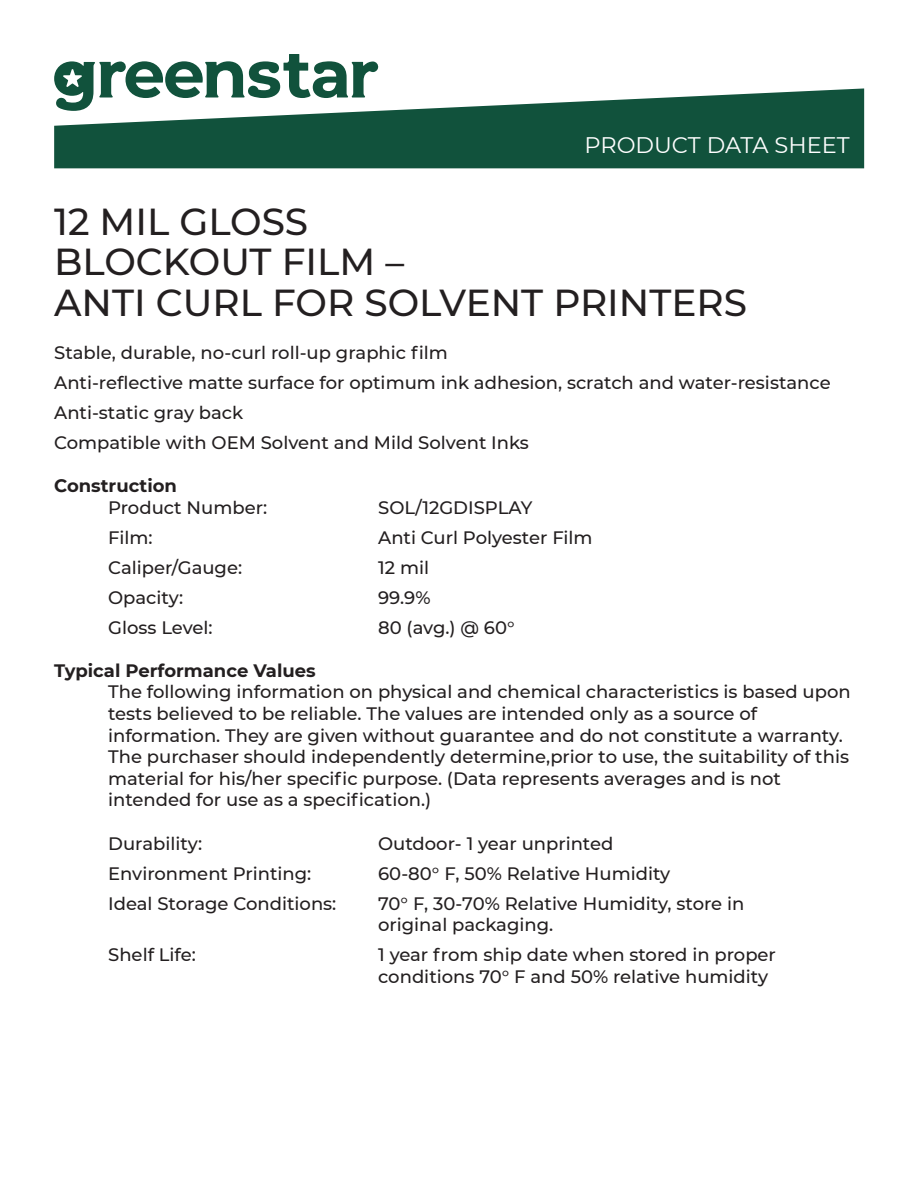
<style>
.page{position:relative;width:918px;height:1188px;background:#fff}
.page>*{position:absolute;margin:0;border:0;box-sizing:border-box;transform-origin:0 0}
.t1{font:500 37.5px/40.5px "Montserrat";color:#231f20}
.t2{font:22.5px "Montserrat";color:#fff}
.t3{font:500 18px/21.6px "Montserrat";color:#231f20}
.t4{font:700 18px "Montserrat";color:#231f20}
</style>
<div class="page">
<svg style="left:54px;top:54px;width:325px;height:34px"></svg>
<svg style="left:54px;top:88px;width:810px;height:80px;fill:#11523c"></svg>
<p class="t2" style="left:584px;top:130px;width:267px">PRODUCT DATA SHEET</p>
<p class="t1" style="left:54px;top:200px;width:694px">12 MIL GLOSS<br>BLOCKOUT FILM –<br>ANTI CURL FOR SOLVENT PRINTERS</p>
<p class="t3" style="left:54px;top:341px;width:395px">Stable, durable, no-curl roll-up graphic film</p>
<p class="t3" style="left:54px;top:371px;width:778px">Anti-reflective matte surface for optimum ink adhesion, scratch and water-resistance</p>
<p class="t3" style="left:54px;top:401px;width:191px">Anti-static gray back</p>
<p class="t3" style="left:54px;top:431px;width:476px">Compatible with OEM Solvent and Mild Solvent Inks</p>
<p class="t4" style="left:54px;top:473px;width:124px">Construction</p>
<p class="t3" style="left:108px;top:496px;width:161px">Product Number:</p>
<p class="t3" style="left:378px;top:496px;width:156px">SOL/12GDISPLAY</p>
<p class="t3" style="left:108px;top:526px;width:46px">Film:</p>
<p class="t3" style="left:378px;top:526px;width:216px">Anti Curl Polyester Film</p>
<p class="t3" style="left:108px;top:556px;width:135px">Caliper/Gauge:</p>
<p class="t3" style="left:378px;top:556px;width:52px">12 mil</p>
<p class="t3" style="left:108px;top:586px;width:76px">Opacity:</p>
<p class="t3" style="left:378px;top:586px;width:54px">99.9%</p>
<p class="t3" style="left:108px;top:616px;width:106px">Gloss Level:</p>
<p class="t3" style="left:378px;top:616px;width:138px">80 (avg.) @ 60°</p>
<p class="t4" style="left:54px;top:657px;width:263px">Typical Performance Values</p>
<p class="t3" style="left:108px;top:681px;width:744px">The following information on physical and chemical characteristics is based upon tests believed to be reliable. The values are intended only as a source of information. They are given without guarantee and do not constitute a warranty.<br>The purchaser should independently determine,prior to use, the suitability of this material for his/her specific purpose. (Data represents averages and is not intended for use as a specification.)</p>
<p class="t3" style="left:108px;top:832px;width:95px">Durability:</p>
<p class="t3" style="left:378px;top:832px;width:237px">Outdoor- 1 year unprinted</p>
<p class="t3" style="left:108px;top:862px;width:205px">Environment Printing:</p>
<p class="t3" style="left:378px;top:862px;width:294px">60-80° F, 50% Relative Humidity</p>
<p class="t3" style="left:108px;top:892px;width:230px">Ideal Storage Conditions:</p>
<p class="t3" style="left:378px;top:892px;width:368px">70° F, 30-70% Relative Humidity, store in original packaging.</p>
<p class="t3" style="left:108px;top:943px;width:89px">Shelf Life:</p>
<p class="t3" style="left:378px;top:943px;width:399px">1 year from ship date when stored in proper conditions 70° F and 50% relative humidity</p>
</div>
